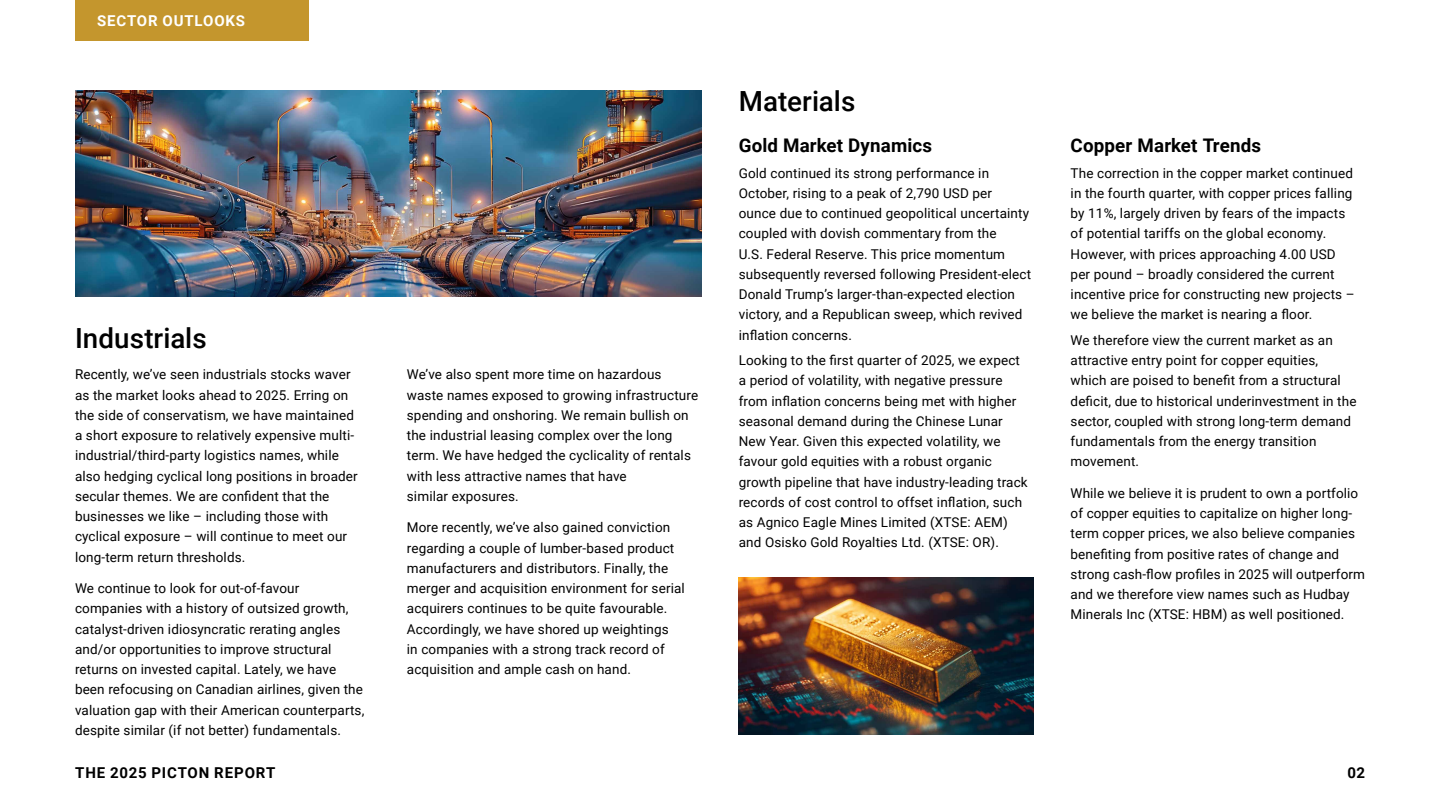
<style>
.page{position:relative;width:1440px;height:810px;background:#fff}
.page>*{position:absolute;margin:0;border:0;box-sizing:border-box;transform-origin:0 0}
.t1{font:500 27.75px "Roboto";color:#000}
.t2{font:700 18.75px "Roboto";letter-spacing:.01em;color:#000}
.t3{font:700 15px "Roboto";letter-spacing:.055em;color:#000}
.t4{font:700 15px "Roboto";letter-spacing:.055em;color:#fff}
.t5{font:13.5px/20.2px "Roboto";letter-spacing:.01em;color:#000}
</style>
<div class="page">
<img style="left:75px;top:90px;width:626px;height:207px">
<img style="left:739px;top:578px;width:294px;height:157px">
<div style="left:75px;top:0;width:233px;height:40px;background:#c4962d"></div>
<p class="t4" style="left:97px;top:10px;width:149px">SECTOR OUTLOOKS</p>
<h1 class="t1" style="left:75px;top:319px;width:133px">Industrials</h1>
<p class="t5" style="left:75px;top:364px;width:284px">Recently, we’ve seen industrials stocks waver as the market looks ahead to 2025. Erring on the side of conservatism, we have maintained a short exposure to relatively expensive multi&shy;industrial/third-party logistics names, while also hedging cyclical long positions in broader secular themes. We are confident that the businesses we like – including those with cyclical exposure – will continue to meet our long-term return thresholds.</p>
<p class="t5" style="left:75px;top:578px;width:291px">We continue to look for out-of-favour companies with a history of outsized growth, catalyst-driven idiosyncratic rerating angles and/or opportunities to improve structural returns on invested capital. Lately, we have been refocusing on Canadian airlines, given the valuation gap with their American counterparts, despite similar (if not better) fundamentals.</p>
<p class="t5" style="left:407px;top:364px;width:293px">We’ve also spent more time on hazardous waste names exposed to growing infrastructure spending and onshoring. We remain bullish on the industrial leasing complex over the long term. We have hedged the cyclicality of rentals with less attractive names that have<br>similar exposures.</p>
<p class="t5" style="left:407px;top:517px;width:280px">More recently, we’ve also gained conviction regarding a couple of lumber-based product manufacturers and distributors. Finally, the merger and acquisition environment for serial acquirers continues to be quite favourable.<br>Accordingly, we have shored up weightings<br>in companies with a strong track record of acquisition and ample cash on hand.</p>
<h1 class="t1" style="left:739px;top:82px;width:118px">Materials</h1>
<h2 class="t2" style="left:739px;top:132px;width:195px">Gold Market Dynamics</h2>
<p class="t5" style="left:739px;top:162px;width:294px">Gold continued its strong performance in October, rising to a peak of 2,790 USD per ounce due to continued geopolitical uncertainty coupled with dovish commentary from the<br>U.S. Federal Reserve. This price momentum subsequently reversed following President-elect Donald Trump’s larger-than-expected election victory, and a Republican sweep, which revived inflation concerns.</p>
<p class="t5" style="left:739px;top:350px;width:291px">Looking to the first quarter of 2025, we expect a period of volatility, with negative pressure from inflation concerns being met with higher seasonal demand during the Chinese Lunar New Year. Given this expected volatility, we favour gold equities with a robust organic growth pipeline that have industry-leading track records of cost control to offset inflation, such as Agnico Eagle Mines Limited (XTSE: AEM) and Osisko Gold Royalties Ltd. (XTSE: OR).</p>
<h2 class="t2" style="left:1071px;top:132px;width:192px">Copper Market Trends</h2>
<p class="t5" style="left:1071px;top:162px;width:286px">The correction in the copper market continued in the fourth quarter, with copper prices falling by 11%, largely driven by fears of the impacts of potential tariffs on the global economy.<br>However, with prices approaching 4.00 USD per pound – broadly considered the current incentive price for constructing new projects – we believe the market is nearing a floor.</p>
<p class="t5" style="left:1071px;top:329px;width:287px">We therefore view the current market as an attractive entry point for copper equities, which are poised to benefit from a structural deficit, due to historical underinvestment in the sector, coupled with strong long-term demand fundamentals from the energy transition movement.</p>
<p class="t5" style="left:1071px;top:482px;width:296px">While we believe it is prudent to own a portfolio of copper equities to capitalize on higher long&shy;term copper prices, we also believe companies benefiting from positive rates of change and strong cash-flow profiles in 2025 will outperform and we therefore view names such as Hudbay Minerals Inc (XTSE: HBM) as well positioned.</p>
<p class="t3" style="left:75px;top:762px;width:202px">THE 2025 PICTON REPORT</p>
<p class="t3" style="left:1348px;top:762px;width:19px">02</p>
</div>
